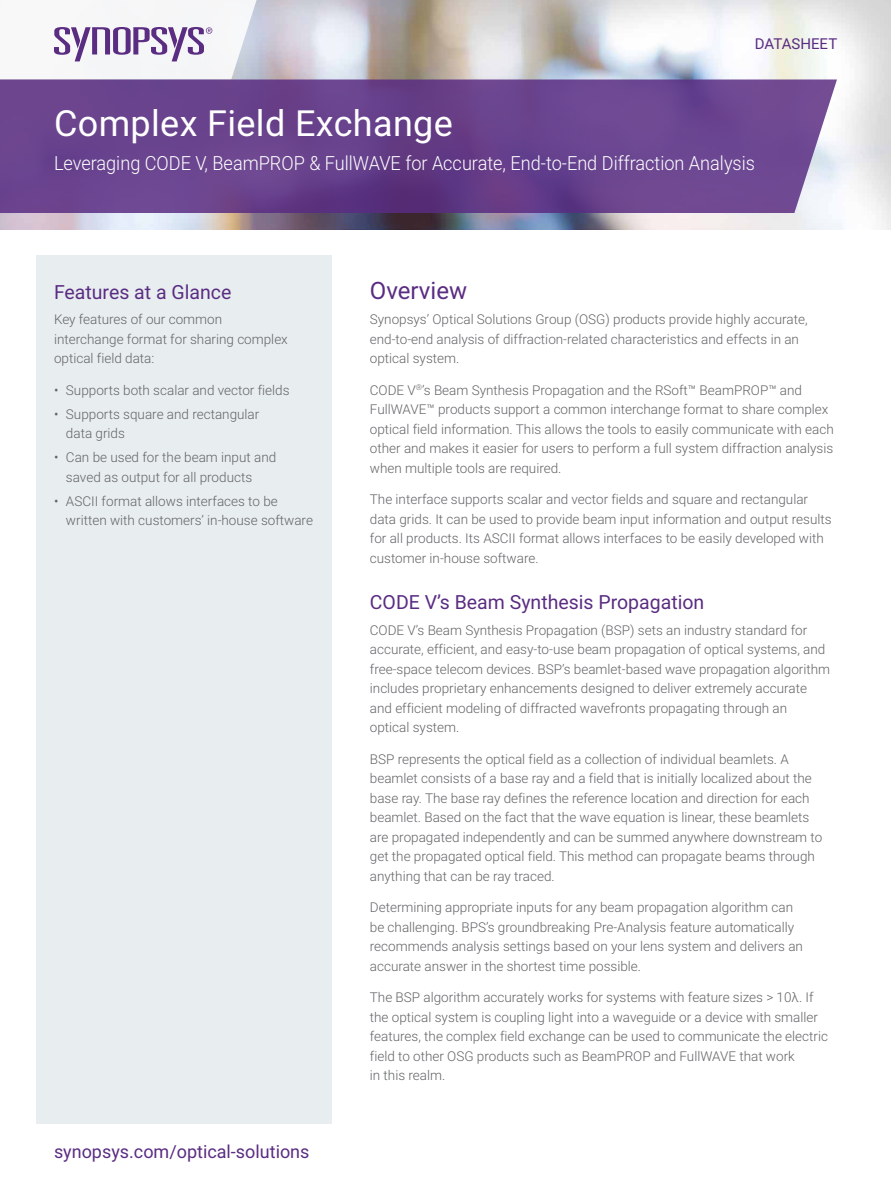
<style>
.page{position:relative;width:891px;height:1188px;background:#fff}
.page>*{position:absolute;margin:0;border:0;box-sizing:border-box;transform-origin:0 0}
.t1{font:36px "Roboto";letter-spacing:.01em;color:#fff}
.HEADING_0__OVERVIEW{font:24px "Roboto";color:#5a2c82}
.SUBTITLE{font:300 19.5px "Roboto";color:#fff;scale:.93 1}
.HEADING_1{font:19.5px "Roboto";color:#5a2c82}
.t2{font:18px "Roboto";color:#5a2c82}
.t3{font:15px "Roboto";color:#5a2c82}
.BODY_COPY{font:300 13.5px/19.5px "Roboto";color:#636466}
</style>
<div class="page">
<img style="left:0;top:0;width:891px;height:230px">
<div style="left:36px;top:255px;width:296px;height:868px;background:#e8edf0"></div>
<svg style="left:0;top:0;width:270px;height:80px"></svg>
<svg style="left:0;top:80px;width:837px;height:133px;background:#6a448e"></svg>
<p class="t3" style="left:755px;top:33px;width:84px">DATASHEET</p>
<p class="t1" style="left:54px;top:98px;width:400px">Complex Field Exchange</p>
<p class="SUBTITLE" style="left:54px;top:150px;width:755px">Leveraging CODE V, BeamPROP &amp; FullWAVE for Accurate, End-to-End Diffraction Analysis</p>
<p class="HEADING_1" style="left:54px;top:278px;width:179px">Features at a Glance</p>
<p class="BODY_COPY" style="left:54px;top:309px;width:235px">Key features of our common interchange format for sharing complex optical field data:</p>
<p class="BODY_COPY" style="left:54px;top:380px;width:237px">• Supports both scalar and vector fields</p>
<p class="BODY_COPY" style="left:66px;top:404px;width:195px;text-indent:-12px">• Supports square and rectangular data grids</p>
<p class="BODY_COPY" style="left:66px;top:447px;width:212px;text-indent:-12px">• Can be used for the beam input and saved as output for all products</p>
<p class="BODY_COPY" style="left:66px;top:491px;width:249px;text-indent:-12px">• ASCII format allows interfaces to be written with customers’ in-house software</p>
<h3 class="t2" style="left:54px;top:1139px;width:257px">synopsys.com/optical-solutions</h3>
<p class="HEADING_0__OVERVIEW" style="left:370px;top:273px;width:99px">Overview</p>
<p class="BODY_COPY" style="left:370px;top:309px;width:439px">Synopsys’ Optical Solutions Group (OSG) products provide highly accurate, end-to-end analysis of diffraction-related characteristics and effects in an optical system.</p>
<p class="BODY_COPY" style="left:370px;top:380px;width:465px">CODE V<sup>®</sup>’s Beam Synthesis Propagation and the RSoft™ BeamPROP™ and FullWAVE™ products support a common interchange format to share complex optical field information. This allows the tools to easily communicate with each other and makes it easier for users to perform a full system diffraction analysis when multiple tools are required.</p>
<p class="BODY_COPY" style="left:370px;top:489px;width:463px">The interface supports scalar and vector fields and square and rectangular data grids. It can be used to provide beam input information and output results for all products. Its ASCII format allows interfaces to be easily developed with customer in-house software.</p>
<p class="HEADING_1" style="left:370px;top:589px;width:336px">CODE V’s Beam Synthesis Propagation</p>
<p class="BODY_COPY" style="left:370px;top:620px;width:462px">CODE V’s Beam Synthesis Propagation (BSP) sets an industry standard for accurate, efficient, and easy-to-use beam propagation of optical systems, and free-space telecom devices. BSP’s beamlet-based wave propagation algorithm includes proprietary enhancements designed to deliver extremely accurate and efficient modeling of diffracted wavefronts propagating through an optical system.</p>
<p class="BODY_COPY" style="left:370px;top:749px;width:454px">BSP represents the optical field as a collection of individual beamlets. A beamlet consists of a base ray and a field that is initially localized about the base ray. The base ray defines the reference location and direction for each beamlet. Based on the fact that the wave equation is linear, these beamlets are propagated independently and can be summed anywhere downstream to get the propagated optical field. This method can propagate beams through anything that can be ray traced.</p>
<p class="BODY_COPY" style="left:370px;top:897px;width:435px">Determining appropriate inputs for any beam propagation algorithm can be challenging. BPS’s groundbreaking Pre-Analysis feature automatically recommends analysis settings based on your lens system and delivers an accurate answer in the shortest time possible.</p>
<p class="BODY_COPY" style="left:370px;top:987px;width:460px">The BSP algorithm accurately works for systems with feature sizes &gt; 10λ. If the optical system is coupling light into a waveguide or a device with smaller features, the complex field exchange can be used to communicate the electric field to other OSG products such as BeamPROP and FullWAVE that work<br>in this realm.</p>
</div>
